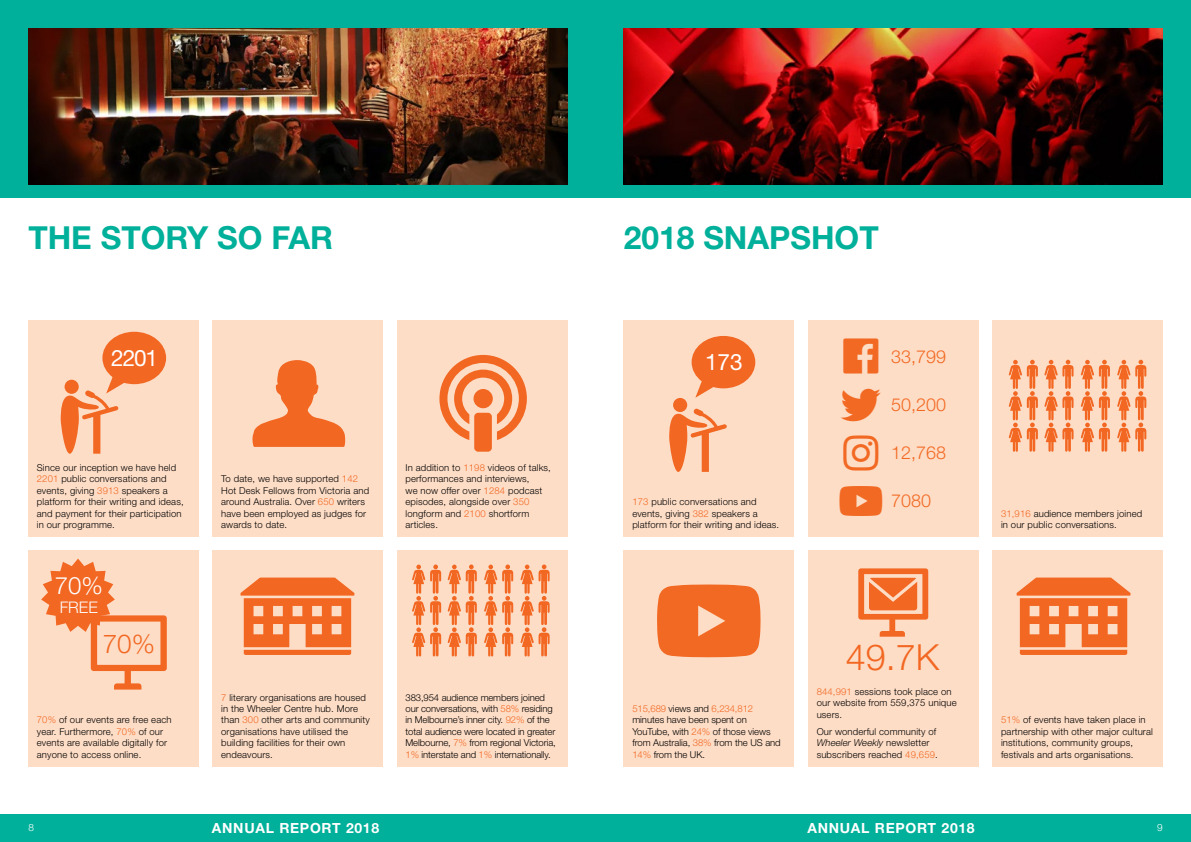
<style>
.page{position:relative;width:1191px;height:842px;background:#fff}
.page>*{position:absolute;margin:0;border:0;box-sizing:border-box;transform-origin:0 0}
.t1{font:97px "Font Awesome 5 Brands";color:#f26923}
.t2{font:40px "Font Awesome 5 Brands";color:#f26923}
.t3{font:300 36px "Helvetica Neue LT Std";color:#f26722}
.t4{font:700 31.8px "Helvetica Neue LT Std";color:#00b09a}
.t5{font:300 26.1px "Helvetica Neue LT Std";color:#f26722}
.t6{font:300 24px "Helvetica Neue LT Std";color:#fff}
.t7{font:22.6px "Helvetica Neue LT Std";letter-spacing:-.05em;color:#fff}
.t8{font:300 17.9px "Helvetica Neue LT Std";color:#f26923}
.t9{font:300 16px "Helvetica Neue LT Std";color:#fff}
.t10{font:700 14px "Helvetica Neue LT Std";letter-spacing:.05em;color:#fff}
.t11{font:300 10px "Helvetica Neue LT Std";color:#fff}
.t12{font:300 9.5px/11.4px "Helvetica Neue LT Std";letter-spacing:.015em;color:#000}
.t13{font:300 9.5px/11.4px "Helvetica Neue LT Std";letter-spacing:-.01em;color:#000}
.t14{font:300 9.5px/11.4px "Helvetica Neue LT Std";letter-spacing:-.005em;color:#000}
.s1{color:#f26722}
.s2{font-style:italic}
</style>
<div class="page">
<div style="left:0;top:0;width:595px;height:198px;background:#00b09a"></div>
<div style="left:595px;top:0;width:596px;height:198px;background:#00b09a"></div>
<div style="left:0;top:814px;width:595px;height:28px;background:#00b09a"></div>
<div style="left:595px;top:814px;width:596px;height:28px;background:#00b09a"></div>
<img style="left:28px;top:28px;width:539px;height:156px">
<img style="left:624px;top:28px;width:538px;height:156px">
<div style="left:28px;top:320px;width:170px;height:216px;background:#feddc6"></div>
<div style="left:28px;top:550px;width:170px;height:216px;background:#feddc6"></div>
<div style="left:213px;top:320px;width:170px;height:216px;background:#feddc6"></div>
<div style="left:213px;top:550px;width:170px;height:216px;background:#feddc6"></div>
<div style="left:397px;top:320px;width:170px;height:216px;background:#feddc6"></div>
<div style="left:397px;top:550px;width:170px;height:216px;background:#feddc6"></div>
<svg style="left:61px;top:332px;width:105px;height:122px"></svg>
<svg style="left:252px;top:360px;width:93px;height:87px"></svg>
<div style="left:474px;top:413px;width:18px;height:39px;background:#f26722;border-radius:4px"></div>
<svg style="left:439px;top:355px;width:88px;height:85px"></svg>
<svg style="left:412px;top:564px;width:29px;height:92px"></svg>
<svg style="left:448px;top:564px;width:29px;height:92px"></svg>
<svg style="left:484px;top:564px;width:29px;height:92px"></svg>
<svg style="left:520px;top:564px;width:29px;height:92px"></svg>
<svg style="left:240px;top:577px;width:114px;height:78px"></svg>
<svg style="left:41px;top:559px;width:126px;height:131px"></svg>
<div style="left:624px;top:320px;width:170px;height:216px;background:#feddc6"></div>
<div style="left:624px;top:550px;width:170px;height:216px;background:#feddc6"></div>
<div style="left:808px;top:320px;width:170px;height:216px;background:#feddc6"></div>
<div style="left:808px;top:550px;width:170px;height:216px;background:#feddc6"></div>
<div style="left:992px;top:320px;width:170px;height:216px;background:#feddc6"></div>
<div style="left:992px;top:550px;width:170px;height:216px;background:#feddc6"></div>
<svg style="left:691px;top:336px;width:64px;height:62px"></svg>
<div style="left:673px;top:398px;width:14px;height:14px;background:#f26722;border-radius:50%"></div>
<svg style="left:669px;top:409px;width:58px;height:63px"></svg>
<svg style="left:1016px;top:577px;width:114px;height:78px"></svg>
<svg style="left:858px;top:568px;width:70px;height:69px"></svg>
<svg style="left:1008px;top:360px;width:30px;height:92px"></svg>
<svg style="left:1044px;top:360px;width:29px;height:92px"></svg>
<svg style="left:1080px;top:360px;width:30px;height:92px"></svg>
<svg style="left:1117px;top:360px;width:29px;height:92px"></svg>
<h3 class="t4" style="left:28px;top:218px;width:306px">THE STORY SO FAR</h3>
<h3 class="t4" style="left:624px;top:218px;width:256px">2018 SNAPSHOT</h3>
<h3 class="t7" style="left:111px;top:344px;width:48px">2201</h3>
<p class="t12" style="left:37px;top:462px;width:148px">Since our inception we have held<br><span class="s1">2201</span> public conversations and events, giving <span class="s1">3913</span> speakers a platform for their writing and ideas, and payment for their participation in our programme.</p>
<p class="t12" style="left:221px;top:473px;width:150px">To date, we have supported <span class="s1">142<br></span>Hot Desk Fellows from Victoria and around Australia. Over <span class="s1">650</span> writers have been employed as judges for awards to date.</p>
<p class="t12" style="left:405px;top:462px;width:147px">In addition to <span class="s1">1198</span> videos of talks, performances and interviews,<br>we now offer over <span class="s1">1284</span> podcast episodes, alongside over <span class="s1">350 </span>longform and <span class="s1">2100</span> shortform articles.</p>
<h3 class="t7" style="left:705px;top:349px;width:39px">173</h3>
<p class="t12" style="left:632px;top:496px;width:148px"><span class="s1">173</span> public conversations and events, giving <span class="s1">382</span> speakers a platform for their writing and ideas.</p>
<h2 class="t2" style="left:843px;top:433px;width:36px">■▲▼</h2>
<h2 class="t2" style="left:838px;top:481px;width:46px">□◆▼◆</h2>
<h3 class="t8" style="left:891px;top:345px;width:56px">33,799</h3>
<h3 class="t8" style="left:891px;top:393px;width:56px">50,200</h3>
<h3 class="t8" style="left:891px;top:442px;width:56px">12,768</h3>
<h3 class="t8" style="left:891px;top:490px;width:41px">7080</h3>
<h3 class="t6" style="left:55px;top:570px;width:50px">70%</h3>
<h3 class="t9" style="left:60px;top:597px;width:40px">FREE</h3>
<h3 class="t5" style="left:103px;top:627px;width:54px">70%</h3>
<p class="t12" style="left:37px;top:714px;width:136px"><span class="s1">70%</span> of our events are free each year. Furthermore, <span class="s1">70%</span> of our events are available digitally for anyone to access online.</p>
<p class="t12" style="left:221px;top:691px;width:150px"><span class="s1">7</span> literary organisations are housed in the Wheeler Centre hub. More than <span class="s1">300</span> other arts and community organisations have utilised the building facilities for their own endeavours.</p>
<p class="t13" style="left:405px;top:691px;width:152px">383,954 audience members joined our conversations, with <span class="s1">58%</span> residing in Melbourne’s inner city. <span class="s1">92%</span> of the total audience were located in greater Melbourne, <span class="s1">7%</span> from regional Victoria, <span class="s1">1%</span> interstate and <span class="s1">1%</span> internationally.</p>
<h1 class="t1" style="left:654px;top:572px;width:111px">□◆▼◆</h1>
<p class="t14" style="left:632px;top:703px;width:150px"><span class="s1">515,689</span> views and <span class="s1">6,234,812 </span>minutes have been spent on<br>YouTube, with <span class="s1">24%</span> of those views from Australia, <span class="s1">38%</span> from the US and<br><span class="s1">14%</span> from the UK.</p>
<h3 class="t3" style="left:845px;top:635px;width:95px">49.7K</h3>
<p class="t12" style="left:816px;top:686px;width:141px"><span class="s1">844,991</span> sessions took place on our website from 559,375 unique users.</p>
<p class="t12" style="left:816px;top:725px;width:123px">Our wonderful community of<br><span class="s2">Wheeler Weekly</span> newsletter subscribers reached <span class="s1">49,659</span>.</p>
<p class="t12" style="left:1001px;top:507px;width:143px"><span class="s1">31,916</span> audience members joined in our public conversations.</p>
<p class="t12" style="left:1001px;top:714px;width:153px"><span class="s1">51%</span> of events have taken place in partnership with other major cultural institutions, community groups, festivals and arts organisations.</p>
<p class="t11" style="left:28px;top:822px;width:7px">8</p>
<h3 class="t10" style="left:212px;top:819px;width:169px">ANNUAL REPORT 2018</h3>
<h3 class="t10" style="left:807px;top:819px;width:169px">ANNUAL REPORT 2018</h3>
<p class="t11" style="left:1157px;top:822px;width:7px">9</p>
</div>
